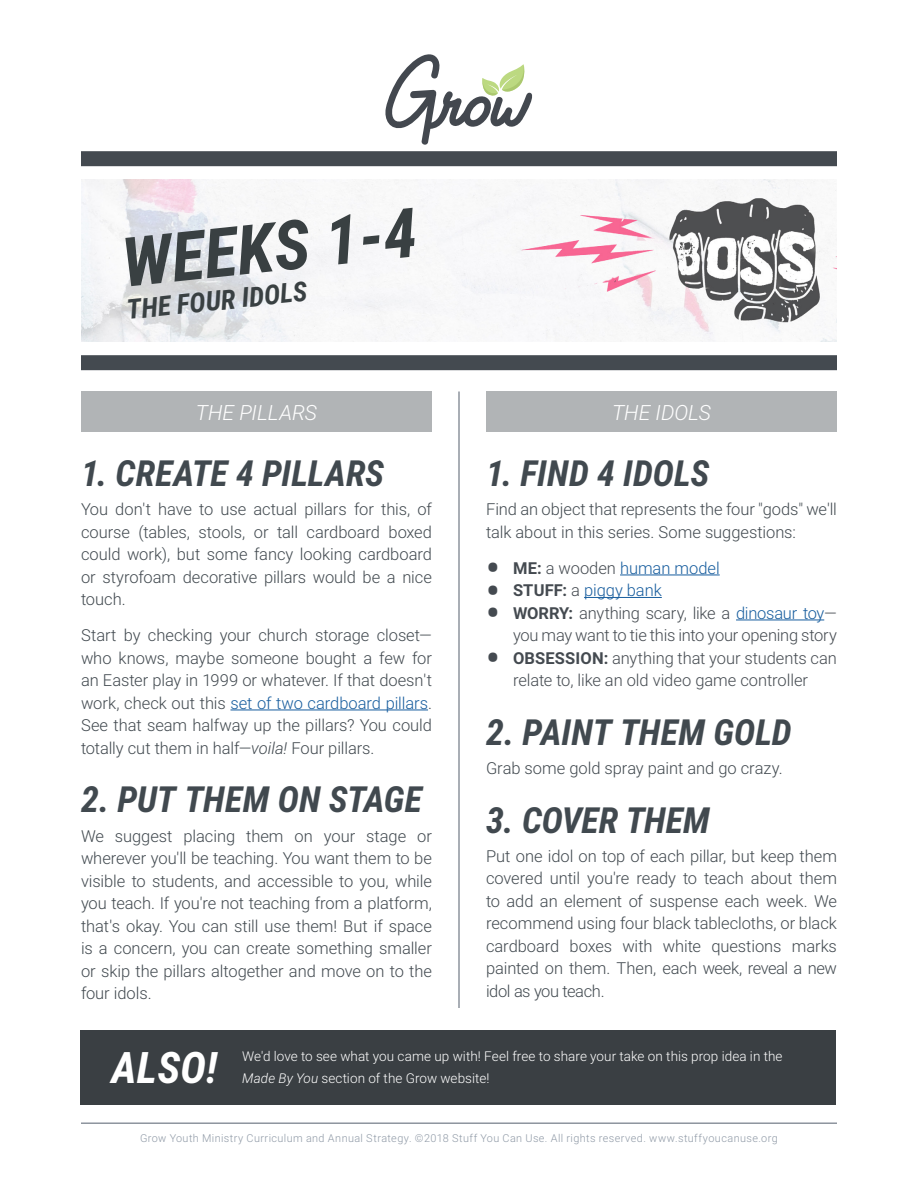
<style>
.page{position:relative;width:918px;height:1188px;background:#fff}
.page>*{position:absolute;margin:0;border:0;box-sizing:border-box;transform-origin:0 0}
.t1{font:italic 700 68.25px "Roboto Condensed";color:#394042}
.t2{font:italic 700 43.5px "Roboto Condensed";color:#fff}
.t3{font:italic 700 36px "Roboto Condensed";letter-spacing:-.005em;color:#41494f}
.t4{font:italic 700 27.3px "Roboto Condensed";color:#394042}
.t5{font:italic 300 21px "Roboto";letter-spacing:-.005em;color:#fff}
.t6{font:300 16.5px/22.5px "Roboto";letter-spacing:-.005em;color:#41494f;text-align:justify}
.t7{font:300 16.5px/22.5px "Roboto";letter-spacing:-.01em;color:#444a50;text-align:right}
.t8{font:300 16.5px "Roboto";color:#175d9e}
.t9{font:300 13.5px "Roboto";letter-spacing:.005em;color:#fff}
.t10{font:300 10.8px "Roboto";letter-spacing:.04em;color:#8f99a6}
.s1{color:#175d9e}
.s2{font-style:italic}
.s3{font-family:"Roboto Condensed";font-weight:700;font-size:37.5px;color:#444a50}
.s4{font-weight:700;color:#444a50}
.s5{color:#444a50}
.s6{font-family:"Roboto Condensed";font-weight:700;font-size:37.5px}
.s7{font-weight:700}
</style>
<div class="page">
<img style="left:81px;top:180px;width:756px;height:162px">
<hr style="left:81px;top:1122px;width:756px;height:2px;background:#8d949e">
<svg style="left:385px;top:54px;width:148px;height:91px"></svg>
<div style="left:81px;top:151px;width:756px;height:15px;background:#444a50"></div>
<div style="left:81px;top:355px;width:756px;height:15px;background:#444a50"></div>
<div style="left:81px;top:392px;width:351px;height:40px;background:#b1b4b6"></div>
<hr style="left:230px;top:710px;width:198px;height:1px;background:#175d9e">
<div style="left:486px;top:392px;width:351px;height:40px;background:#b1b4b6"></div>
<hr style="left:620px;top:575px;width:100px;height:1px;background:#175d9e">
<hr style="left:584px;top:597px;width:78px;height:1px;background:#175d9e">
<hr style="left:736px;top:620px;width:88px;height:1px;background:#175d9e">
<hr style="left:458px;top:392px;width:2px;height:616px;background:#8d949e">
<div style="left:80px;top:1030px;width:756px;height:75px;background:#3a3f43"></div>
<p class="t1" style="left:117px;top:215px;width:298px;rotate:-6deg">WEEKS 1-4</p>
<p class="t4" style="left:125px;top:291px;width:183px;rotate:-6deg">THE FOUR IDOLS</p>
<p class="t5" style="left:196px;top:398px;width:123px">THE PILLARS</p>
<p class="t3" style="left:81px;top:448px;width:305px">1. CREATE 4 PILLARS</p>
<p class="t6" style="left:81px;top:498px;width:353px">You don't have to use actual pillars for this, of course (tables, stools, or tall cardboard boxed could work), but some fancy looking cardboard or styrofoam decorative pillars would be a nice touch.</p>
<p class="t6" style="left:81px;top:624px;width:353px">Start by checking your church storage closet— who knows, maybe someone bought a few for an Easter play in 1999 or whatever. If that doesn't work, check out this <span class="s1">set of two cardboard pillars</span>.<br>See that seam halfway up the pillars? You could totally cut them in half—<span class="s2">voila!</span> Four pillars.</p>
<p class="t3" style="left:81px;top:774px;width:343px">2. PUT THEM ON STAGE</p>
<p class="t6" style="left:81px;top:824px;width:353px">We suggest placing them on your stage or wherever you'll be teaching. You want them to be visible to students, and accessible to you, while you teach. If you're not teaching from a platform, that's okay. You can still use them! But if space is a concern, you can create something smaller or skip the pillars altogether and move on to the four idols.</p>
<p class="t5" style="left:612px;top:398px;width:100px">THE IDOLS</p>
<p class="t3" style="left:486px;top:448px;width:225px">1. FIND 4 IDOLS</p>
<p class="t6" style="left:486px;top:498px;width:352px">Find an object that represents the four "gods" we'll talk about in this series. Some suggestions:</p>
<p class="t8" style="left:486px;top:556px;width:235px"><span class="s3">•</span> <span class="s4">ME:</span> <span class="s5">a wooden</span> human model</p>
<p class="t8" style="left:486px;top:579px;width:177px"><span class="s3">•</span> <span class="s4">STUFF:</span> <span class="s5">a</span> piggy bank</p>
<p class="t7" style="left:486px;top:601px;width:352px"><span class="s6">•</span> <span class="s7">WORRY:</span> anything scary, like a <span class="s1">dinosaur toy</span>— you may want to tie this into your opening story</p>
<p class="t7" style="left:486px;top:646px;width:352px;text-align:center"><span class="s6">•</span> <span class="s7">OBSESSION:</span> anything that your students can relate to, like an old video game controller</p>
<p class="t3" style="left:486px;top:707px;width:307px">2. PAINT THEM GOLD</p>
<p class="t6" style="left:486px;top:756px;width:298px">Grab some gold spray paint and go crazy.</p>
<p class="t3" style="left:486px;top:794px;width:225px">3. COVER THEM</p>
<p class="t6" style="left:486px;top:844px;width:353px">Put one idol on top of each pillar, but keep them covered until you're ready to teach about them to add an element of suspense each week. We recommend using four black tablecloths, or black cardboard boxes with white questions marks painted on them. Then, each week, reveal a new idol as you teach.</p>
<p class="t2" style="left:112px;top:1037px;width:107px">ALSO!</p>
<p class="t9" style="left:242px;top:1047px;width:542px">We'd love to see what you came up with! Feel free to share your take on this prop idea in the</p>
<p class="t9" style="left:242px;top:1069px;width:249px"><span class="s2">Made By You</span> section of the Grow website!</p>
<p class="t10" style="left:140px;top:1131px;width:639px">Grow Youth Ministry Curriculum and Annual Strategy. ©2018 Stuff You Can Use. All rights reserved. www.stuffyoucanuse.org</p>
</div>
